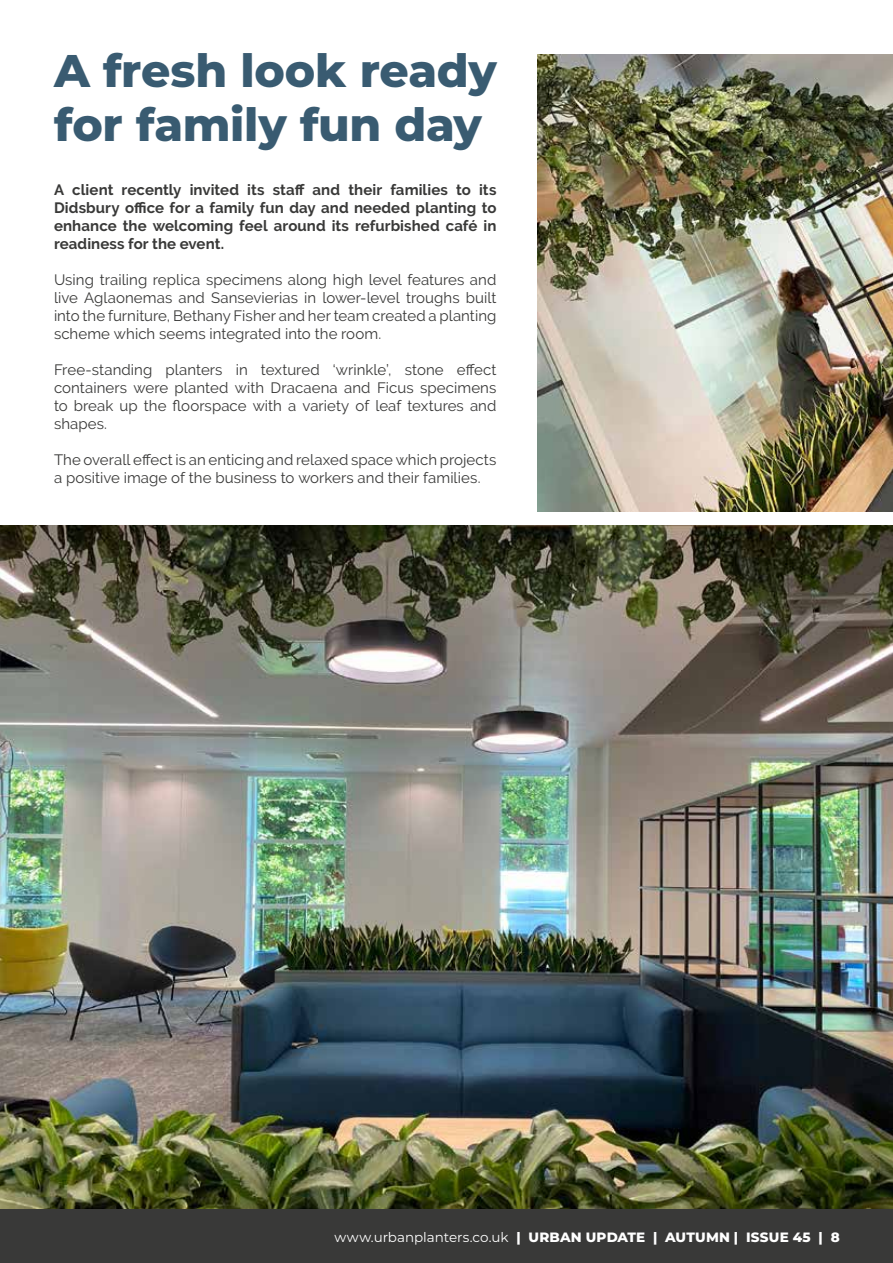
<style>
.page{position:relative;width:893px;height:1263px;background:#fff}
.page>*{position:absolute;margin:0;border:0;box-sizing:border-box;transform-origin:0 0}
.t1{font:800 45.75px/54px "Montserrat";letter-spacing:-.005em;color:#395b71}
.t2{font:15px/18px "Raleway";letter-spacing:.005em;color:#393938;text-align:justify}
.t3{font:700 15px/18px "Raleway";letter-spacing:.005em;color:#393938;text-align:justify}
.t4{font:800 13.5px "Montserrat";letter-spacing:.02em;color:#fff}
.s1{font-weight:400}
</style>
<div class="page">
<img style="left:0;top:525px;width:893px;height:685px">
<div style="left:0;top:1210px;width:893px;height:53px;background:#393938"></div>
<img style="left:538px;top:54px;width:355px;height:457px">
<h1 class="t1" style="left:54px;top:41px;width:444px">A fresh look ready for family fun day</h1>
<p class="t3" style="left:54px;top:181px;width:444px">A client recently invited its staff and their families to its Didsbury office for a family fun day and needed planting to enhance the welcoming feel around its refurbished café in readiness for the event.</p>
<p class="t2" style="left:54px;top:270px;width:444px">Using trailing replica specimens along high level features and live Aglaonemas and Sansevierias in lower-level troughs built into the furniture, Bethany Fisher and her team created a planting scheme which seems integrated into the room.</p>
<p class="t2" style="left:54px;top:360px;width:444px">Free-standing planters in textured ‘wrinkle’, stone effect containers were planted with Dracaena and Ficus specimens to break up the floorspace with a variety of leaf textures and shapes.</p>
<p class="t2" style="left:54px;top:450px;width:444px">The overall effect is an enticing and relaxed space which projects a positive image of the business to workers and their families.</p>
<p class="t4" style="left:334px;top:1227px;width:507px"><span class="s1">www.urbanplanters.co.uk</span> | URBAN UPDATE | AUTUMN | ISSUE 45 | 8</p>
</div>
